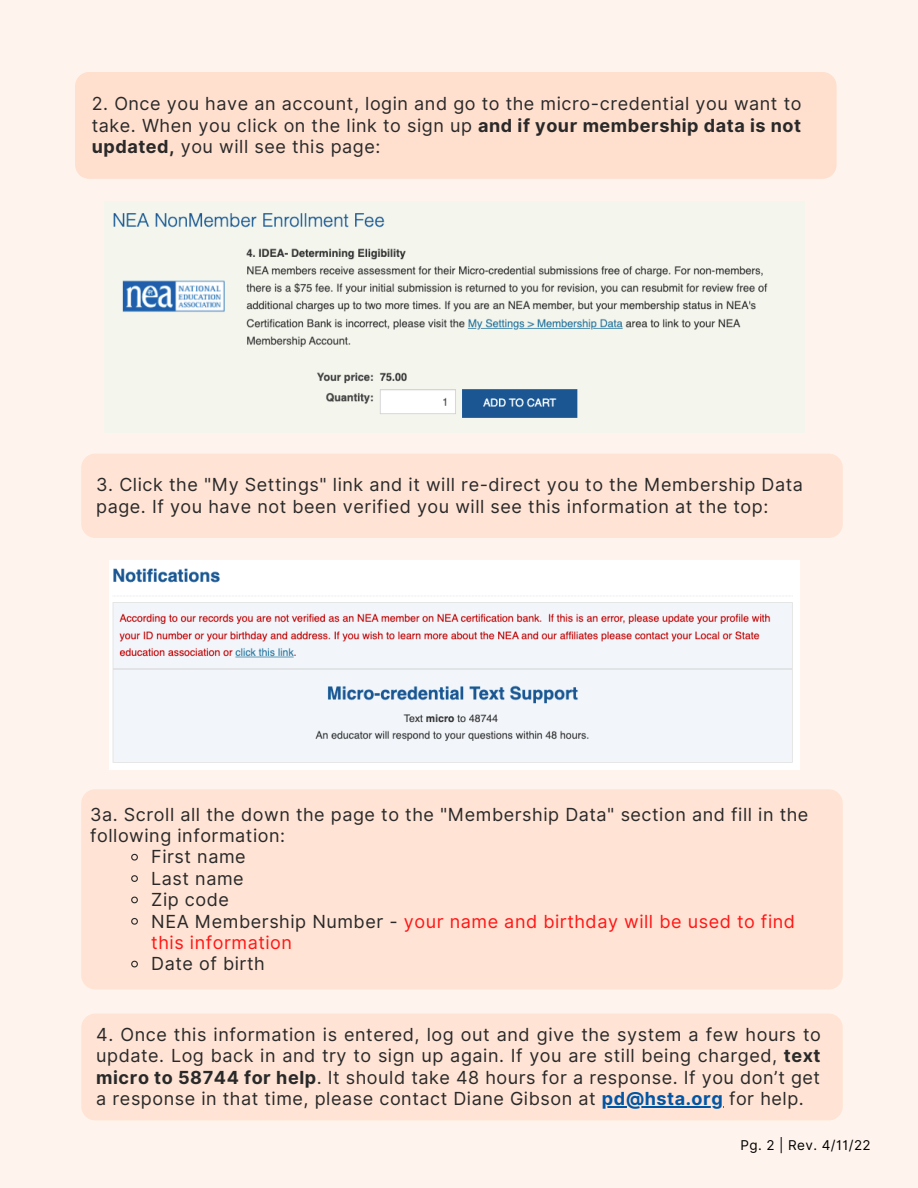
<style>
.page{position:relative;width:918px;height:1188px;background:#fff4ed}
.page>*{position:absolute;margin:0;border:0;box-sizing:border-box;transform-origin:0 0}
.t1{font:18px/21.3px "Inter";letter-spacing:.03em;color:#292929;text-align:justify}
.t2{font:18px/21.3px "Inter";letter-spacing:.03em;color:#ff1616}
.t3{font:13.5px "Inter";letter-spacing:.03em;color:#000}
.s1{font-weight:700}
.s2{color:#292929}
.s3{font-weight:700;color:#0055a5}
</style>
<div class="page">
<div style="left:75px;top:72px;width:762px;height:107px;background:#ffdfce;border-radius:14px"></div>
<img style="left:105px;top:202px;width:699px;height:230px">
<div style="left:81px;top:454px;width:762px;height:84px;background:#ffe3d4;border-radius:14px"></div>
<img style="left:110px;top:560px;width:690px;height:209px">
<div style="left:81px;top:789px;width:762px;height:200px;background:#ffe3d4;border-radius:14px"></div>
<svg style="left:131px;top:853px;width:7px;height:8px"></svg>
<svg style="left:131px;top:875px;width:7px;height:7px"></svg>
<svg style="left:131px;top:896px;width:7px;height:8px"></svg>
<svg style="left:131px;top:918px;width:7px;height:7px"></svg>
<svg style="left:131px;top:960px;width:7px;height:8px"></svg>
<div style="left:81px;top:1014px;width:762px;height:106px;background:#ffe3d4;border-radius:14px"></div>
<hr style="left:602px;top:1106px;width:121px;height:1px;background:#0055a5">
<p class="t1" style="left:92px;top:93px;width:711px">2. Once you have an account, login and go to the micro-credential you want to take. When you click on the link to sign up <span class="s1">and if your membership data is not updated,</span> you will see this page:</p>
<p class="t1" style="left:96px;top:474px;width:708px">3. Click the "My Settings" link and it will re-direct you to the Membership Data page. If you have not been verified you will see this information at the top:</p>
<p class="t1" style="left:90px;top:803px;width:720px">3a. Scroll all the down the page to the "Membership Data" section and fill in the following information:</p>
<p class="t1" style="left:151px;top:846px;width:96px">First name</p>
<p class="t1" style="left:151px;top:868px;width:94px">Last name</p>
<p class="t1" style="left:151px;top:889px;width:79px">Zip code</p>
<p class="t2" style="left:151px;top:910px;width:645px"><span class="s2">NEA Membership Number -</span> your name and birthday will be used to find this information</p>
<p class="t1" style="left:151px;top:953px;width:115px">Date of birth</p>
<p class="t1" style="left:96px;top:1024px;width:726px">4. Once this information is entered, log out and give the system a few hours to update. Log back in and try to sign up again. If you are still being charged, <span class="s1">text micro to 58744 for help</span>. It should take 48 hours for a response. If you don’t get a response in that time, please contact Diane Gibson at <span class="s3">pd@hsta.org</span> for help.</p>
<p class="t3" style="left:741px;top:1137px;width:132px">Pg. 2 | Rev. 4/11/22</p>
</div>
